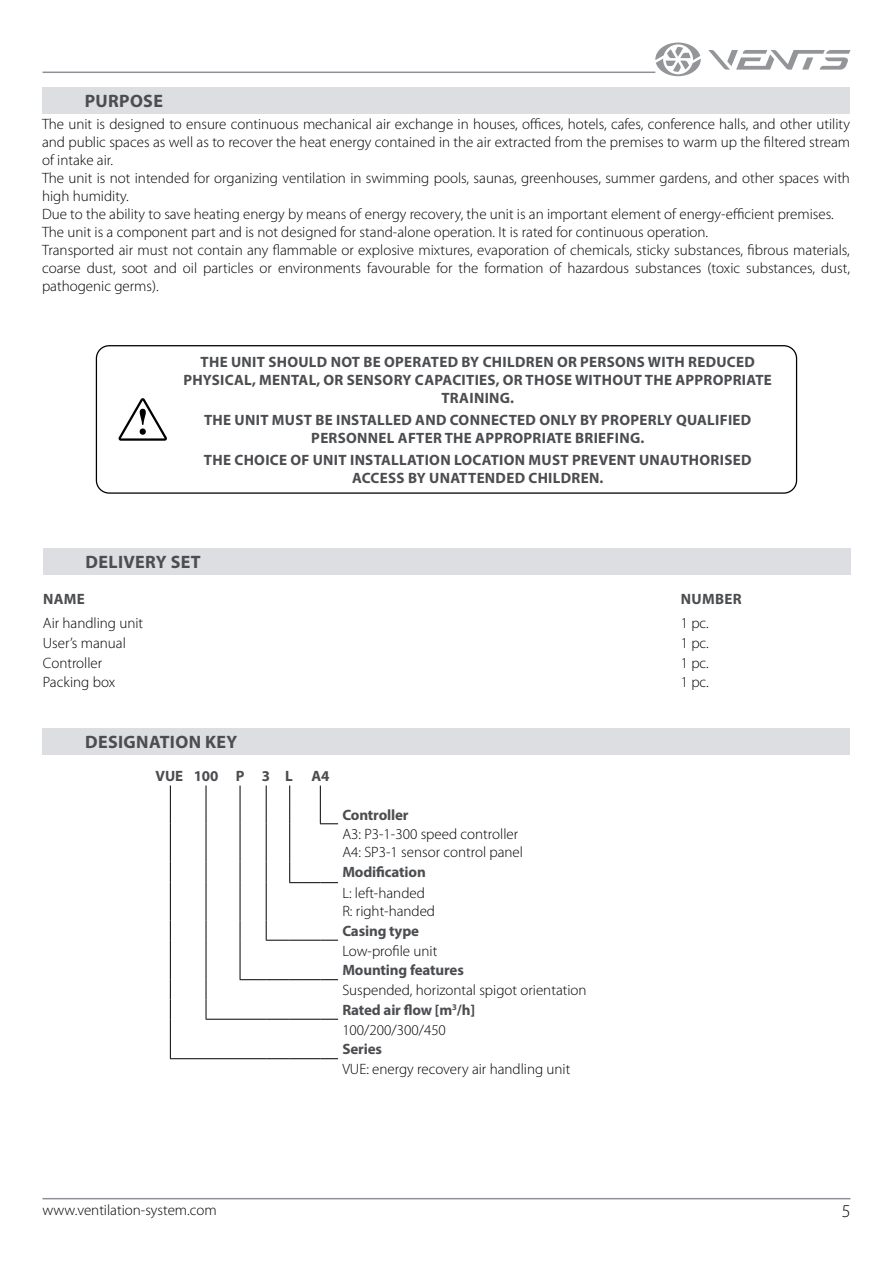
<style>
.page{position:relative;width:893px;height:1263px;background:#fff}
.page>*{position:absolute;margin:0;border:0;box-sizing:border-box;transform-origin:0 0}
.t1{font:700 18px "Myriad Pro";letter-spacing:.02em;color:#4b4d50}
.t2{font:300 18px "Myriad Pro";color:#000}
.t3{font:300 15px/18px "Myriad Pro";color:#000}
.t4{font:700 15px/18px "Myriad Pro";letter-spacing:.02em;color:#4b4d50;text-align:center}
.t5{font:700 15px "Myriad Pro";letter-spacing:-.01em;color:#4b4d50}
.s1{font-weight:700;color:#4b4d50}
</style>
<div class="page">
<hr style="left:43px;top:1198px;width:807px;height:1px;background:#8e9196">
<hr style="left:43px;top:72px;width:612px;height:1px;background:#8e9196">
<svg style="left:708px;top:50px;width:142px;height:20px"></svg>
<svg style="left:655px;top:43px;width:46px;height:33px"></svg>
<div style="left:96px;top:345px;width:701px;height:149px;border:1px solid #000;border-radius:13px"></div>
<svg style="left:118px;top:398px;width:49px;height:43px"></svg>
<div style="left:43px;top:548px;width:808px;height:27px;background:#dcdee1"></div>
<div style="left:43px;top:728px;width:807px;height:27px;background:#dcdee1"></div>
<svg style="left:240px;top:785px;width:1px;height:39px"></svg>
<hr style="left:240px;top:824px;width:1px;height:37px;background:#000">
<svg style="left:240px;top:861px;width:1px;height:22px"></svg>
<hr style="left:240px;top:883px;width:1px;height:37px;background:#000">
<svg style="left:170px;top:785px;width:1px;height:39px"></svg>
<hr style="left:170px;top:824px;width:1px;height:37px;background:#000">
<svg style="left:170px;top:861px;width:1px;height:22px"></svg>
<hr style="left:170px;top:883px;width:1px;height:37px;background:#000">
<svg style="left:206px;top:785px;width:1px;height:39px"></svg>
<hr style="left:206px;top:824px;width:1px;height:37px;background:#000">
<svg style="left:206px;top:861px;width:1px;height:22px"></svg>
<hr style="left:206px;top:883px;width:1px;height:37px;background:#000">
<svg style="left:320px;top:785px;width:18px;height:39px"></svg>
<svg style="left:266px;top:785px;width:1px;height:39px"></svg>
<hr style="left:266px;top:824px;width:1px;height:37px;background:#000">
<svg style="left:266px;top:861px;width:1px;height:22px"></svg>
<hr style="left:266px;top:883px;width:1px;height:37px;background:#000">
<svg style="left:170px;top:920px;width:168px;height:139px"></svg>
<svg style="left:289px;top:785px;width:1px;height:39px"></svg>
<hr style="left:289px;top:824px;width:1px;height:37px;background:#000">
<svg style="left:289px;top:861px;width:49px;height:22px"></svg>
<div style="left:42px;top:87px;width:808px;height:27px;background:#dcdee1"></div>
<p class="t1" style="left:85px;top:89px;width:80px">PURPOSE</p>
<p class="t3" style="left:42px;top:116px;width:810px">The unit is designed to ensure continuous mechanical air exchange in houses, offices, hotels, cafes, conference halls, and other utility and public spaces as well as to recover the heat energy contained in the air extracted from the premises to warm up the filtered stream of intake air.<br>The unit is not intended for organizing ventilation in swimming pools, saunas, greenhouses, summer gardens, and other spaces with high humidity.<br>Due to the ability to save heating energy by means of energy recovery, the unit is an important element of energy-efficient premises.<br>The unit is a component part and is not designed for stand-alone operation. It is rated for continuous operation.<br>Transported air must not contain any flammable or explosive mixtures, evaporation of chemicals, sticky substances, fibrous materials, coarse dust, soot and oil particles or environments favourable for the formation of hazardous substances (toxic substances, dust, pathogenic germs).</p>
<p class="t4" style="left:183px;top:352px;width:590px">THE UNIT SHOULD NOT BE OPERATED BY CHILDREN OR PERSONS WITH REDUCED<br>PHYSICAL, MENTAL, OR SENSORY CAPACITIES, OR THOSE WITHOUT THE APPROPRIATE<br>TRAINING.</p>
<p class="t4" style="left:204px;top:410px;width:549px">THE UNIT MUST BE INSTALLED AND CONNECTED ONLY BY PROPERLY QUALIFIED<br>PERSONNEL AFTER THE APPROPRIATE BRIEFING.</p>
<p class="t4" style="left:204px;top:451px;width:549px">THE CHOICE OF UNIT INSTALLATION LOCATION MUST PREVENT UNAUTHORISED<br>ACCESS BY UNATTENDED CHILDREN.</p>
<p class="t1" style="left:86px;top:550px;width:117px">DELIVERY SET</p>
<p class="t4" style="left:43px;top:589px;width:43px">NAME</p>
<p class="t4" style="left:681px;top:589px;width:62px">NUMBER</p>
<p class="t3" style="left:43px;top:614px;width:102px">Air handling unit</p>
<p class="t3" style="left:681px;top:614px;width:30px">1 pc.</p>
<p class="t3" style="left:43px;top:634px;width:84px">User’s manual</p>
<p class="t3" style="left:681px;top:634px;width:30px">1 pc.</p>
<p class="t3" style="left:43px;top:654px;width:61px">Controller</p>
<p class="t3" style="left:681px;top:654px;width:30px">1 pc.</p>
<p class="t3" style="left:43px;top:673px;width:74px">Packing box</p>
<p class="t3" style="left:681px;top:673px;width:30px">1 pc.</p>
<p class="t1" style="left:85px;top:730px;width:154px">DESIGNATION KEY</p>
<p class="t4" style="left:156px;top:767px;width:175px">VUE 100 P 3 L A4</p>
<p class="t5" style="left:342px;top:805px;width:68px">Controller</p>
<p class="t3" style="left:342px;top:825px;width:182px">A3: P3-1-300 speed controller<br>A4: SP3-1 sensor control panel</p>
<p class="t5" style="left:342px;top:862px;width:85px">Modification</p>
<p class="t3" style="left:342px;top:884px;width:94px">L: left-handed<br>R: right-handed</p>
<p class="t5" style="left:342px;top:921px;width:78px">Casing type</p>
<p class="t3" style="left:342px;top:942px;width:96px">Low-profile unit</p>
<p class="t5" style="left:342px;top:960px;width:123px">Mounting features</p>
<p class="t3" style="left:342px;top:980px;width:246px;line-height:19.8px">Suspended, horizontal spigot orientation<br><span class="s1">Rated air flow [m</span><sup>3</sup><span class="s1">/h]<br></span>100/200/300/450</p>
<p class="t4" style="left:342px;top:1040px;width:41px">Series</p>
<p class="t3" style="left:342px;top:1060px;width:229px">VUE: energy recovery air handling unit</p>
<p class="t3" style="left:43px;top:1201px;width:176px">www.ventilation-system.com</p>
<p class="t2" style="left:842px;top:1201px;width:10px">5</p>
</div>
